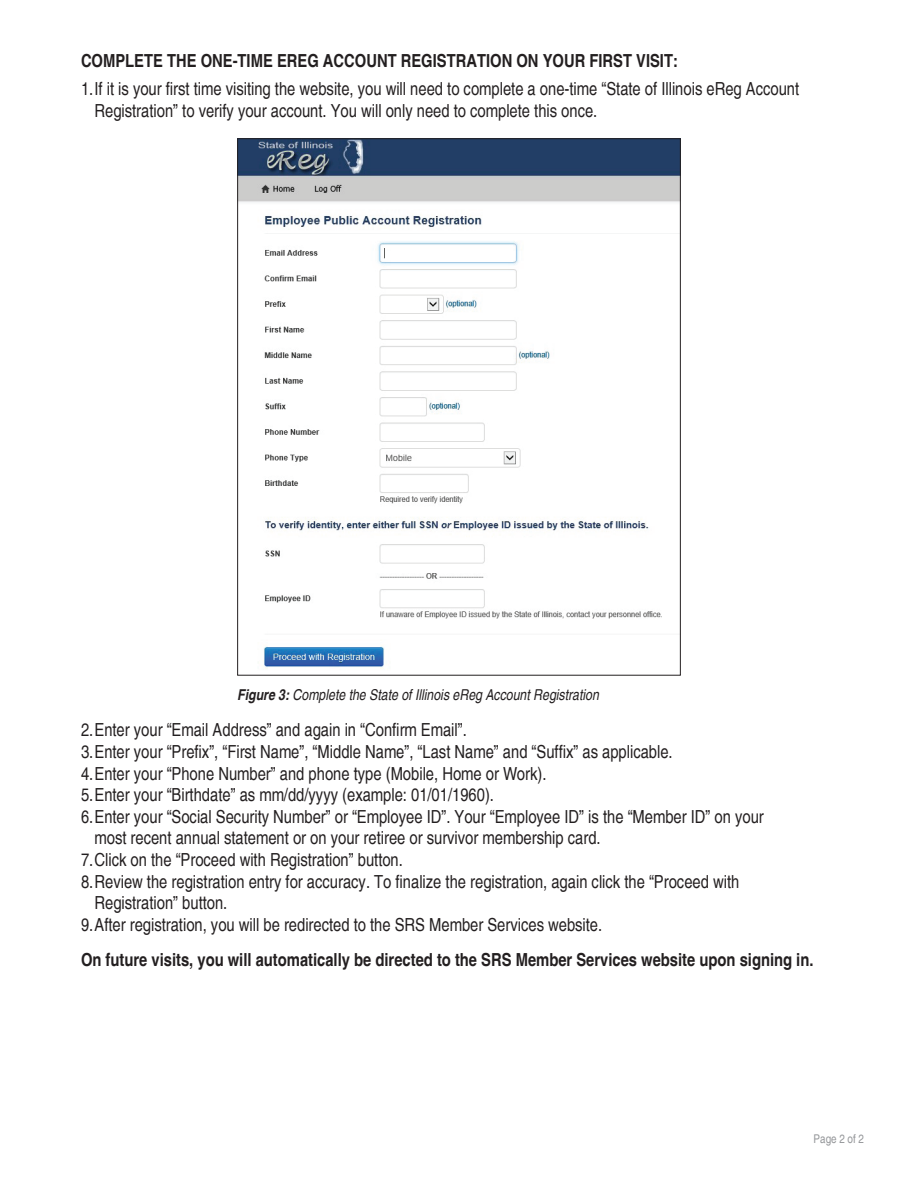
<style>
.page{position:relative;width:918px;height:1188px;background:#fff}
.page>*{position:absolute;margin:0;border:0;box-sizing:border-box;transform-origin:0 0}
.t1{font:condensed 18px/21.6px "Helvetica";color:#231f20}
.t2{font:700 condensed 18px "Helvetica";color:#231f20}
.t3{font:italic condensed 15px "Helvetica";color:#231f20}
.t4{font:condensed 12px "Helvetica";color:#939598}
.s1{font-weight:700}
</style>
<div class="page">
<img style="left:239px;top:140px;width:440px;height:529px">
<p class="t2" style="left:81px;top:48px;width:64px">COMPLETE</p>
<p class="t2" style="left:167px;top:48px;width:168px">THE ONE-TI ME EREG ACCOUNT</p>
<p class="t2" style="left:401px;top:48px;width:76px">REGI STRATION</p>
<p class="t2" style="left:516px;top:48px;width:163px">ON YOUR FIRST VISIT:</p>
<p class="t1" style="left:94px;top:78px;width:706px;text-indent:-14px">1.If it is your first time visiting the website, you will need to complete a one-time “State of Illinois eReg Account<br>Registration” to verify your account. You will only need to complete this once.</p>
<p class="t3" style="left:237px;top:686px;width:363px"><span class="s1">Figure 3:</span> Complete the State of Illinois eReg Account Registration</p>
<p class="t1" style="left:81px;top:719px;width:387px">2.Enter your “Email Address” and again in “Confirm Email”.</p>
<p class="t1" style="left:81px;top:740px;width:593px">3.Enter your “Prefix”, “First Name”, “Middle Name”, “Last Name” and “Suffix” as applicable.</p>
<p class="t1" style="left:81px;top:762px;width:467px">4.Enter your “Phone Number” and phone type (Mobile, Home or Work).</p>
<p class="t1" style="left:81px;top:784px;width:415px">5.Enter your “Birthdate” as mm/dd/yyyy (example: 01/01/1960).</p>
<p class="t1" style="left:81px;top:805px;width:684px">6.Enter your “Social Security Number” or “Employee ID”. Your “Employee ID” is the “Member ID” on your</p>
<p class="t1" style="left:94px;top:827px;width:508px">most recent annual statement or on your retiree or survivor membership card.</p>
<p class="t1" style="left:81px;top:848px;width:323px">7.Click on the “Proceed with Registration” button.</p>
<p class="t1" style="left:81px;top:870px;width:660px">8.Review the registration entry for accuracy. To finalize the registration, again click the “Proceed with</p>
<p class="t1" style="left:94px;top:892px;width:134px">Registration” button.</p>
<p class="t1" style="left:81px;top:913px;width:523px">9.After registration, you will be redirected to the SRS Member Services website.</p>
<p class="t2" style="left:81px;top:947px;width:734px">On future visits, you will automatically be directed to the SRS Member Services website upon signing in.</p>
<p class="t4" style="left:814px;top:1131px;width:52px">Page 2 of 2</p>
</div>
